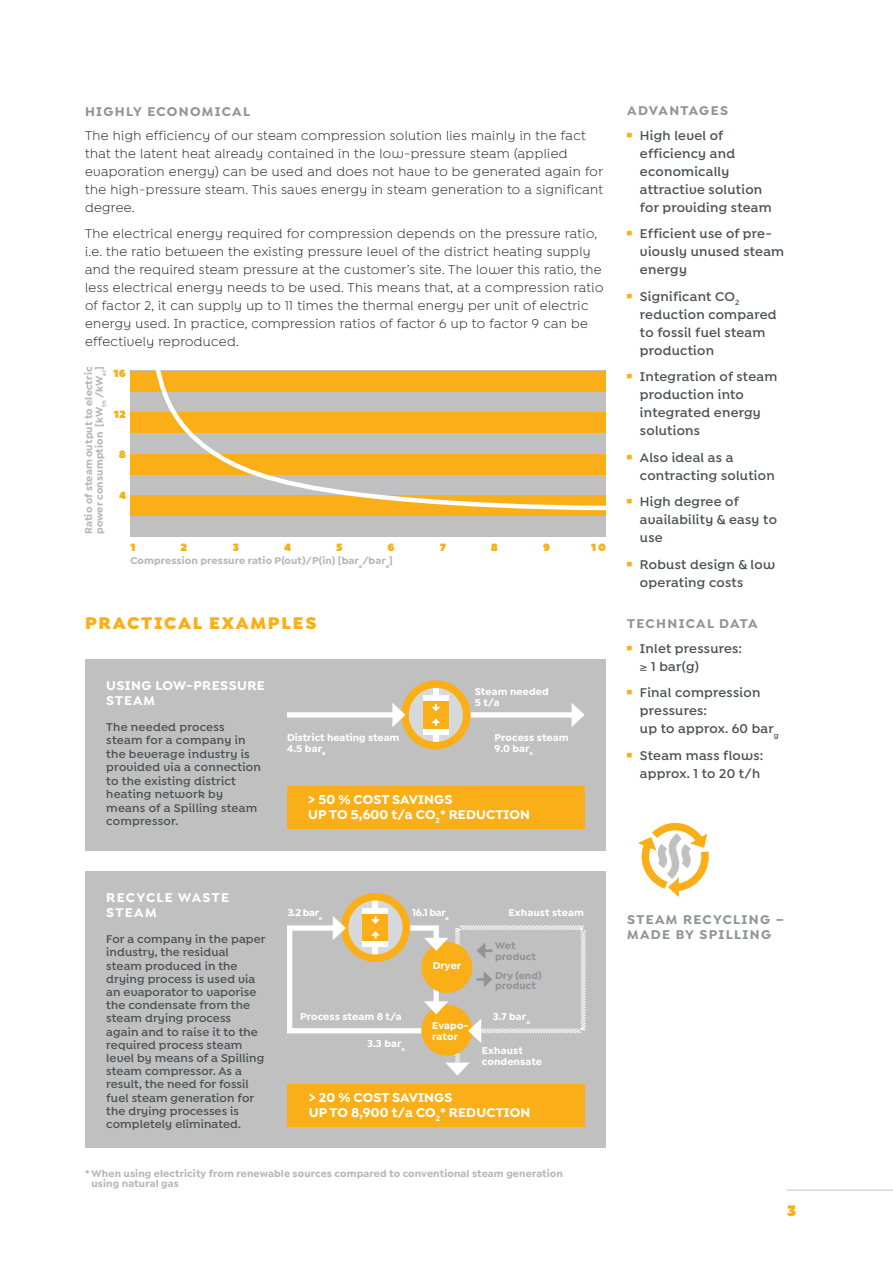
<style>
.page{position:relative;width:893px;height:1263px;background:#fff}
.page>*{position:absolute;margin:0;border:0;box-sizing:border-box;transform-origin:0 0}
.t1{font:900 18px "Isidora Sans Alt";letter-spacing:.1em;color:#faaf18}
.t2{font:15px "Peace Sans";color:#faaf18}
.t3{font:13.5px/18px "Isidora Sans Alt";letter-spacing:.03em;color:#231f20}
.t4{font:600 13.5px/18px "Isidora Sans Alt";letter-spacing:.02em;color:#485153}
.t5{font:700 13.5px/15px "Isidora Sans Alt";letter-spacing:.01em;color:#fff}
.t6{font:700 13.5px/15px "Isidora Sans Alt";letter-spacing:.1em;color:#919496}
.t7{font:700 13.5px/15px "Isidora Sans Alt";letter-spacing:.03em;color:#fff}
.t8{font:700 13.5px/15px "Isidora Sans Alt";letter-spacing:.095em;color:#fff}
.t9{font:600 12px/13.2px "Isidora Sans Alt";letter-spacing:.01em;color:#485153}
.t10{font:700 10.5px/10.5px "Isidora Sans";letter-spacing:.01em;color:#b6b7b8}
.t11{font:700 10.5px/10.5px "Isidora Sans";letter-spacing:.005em;color:#fff}
.t12{font:700 10.5px/10.5px "Isidora Sans";letter-spacing:.01em;color:#919496}
.t13{font:10.5px "Peace Sans";color:#faaf18}
.s1{font-weight:700;color:#919496}
.s2{font-family:"Peace Sans";font-weight:400;font-size:22.5px;color:#faaf18}
</style>
<div class="page">
<hr style="left:787px;top:1189px;width:106px;height:2px;background:#cccbcc">
<div style="left:130px;top:371px;width:476px;height:166px;background:#c0c0c1"></div>
<div style="left:130px;top:495px;width:476px;height:21px;background:#faaf18"></div>
<div style="left:130px;top:454px;width:476px;height:21px;background:#faaf18"></div>
<div style="left:130px;top:412px;width:476px;height:21px;background:#faaf18"></div>
<div style="left:130px;top:371px;width:476px;height:20px;background:#faaf18"></div>
<svg style="left:152px;top:370px;width:454px;height:141px"></svg>
<div style="left:85px;top:659px;width:521px;height:191px;background:#c0c0c1"></div>
<div style="left:287px;top:787px;width:298px;height:42px;background:#faaf18"></div>
<div style="left:470px;top:712px;width:106px;height:5px;background:#fff"></div>
<svg style="left:572px;top:703px;width:13px;height:24px"></svg>
<svg style="left:405px;top:684px;width:62px;height:62px"></svg>
<div style="left:423px;top:698px;width:26px;height:33px;background:#faaf18"></div>
<div style="left:433px;top:687px;width:6px;height:10px;background:#fff"></div>
<div style="left:433px;top:733px;width:5px;height:10px;background:#fff"></div>
<div style="left:423px;top:695px;width:26px;height:6px;background:#fff"></div>
<div style="left:423px;top:729px;width:26px;height:5px;background:#fff"></div>
<svg style="left:432px;top:718px;width:8px;height:8px"></svg>
<svg style="left:432px;top:704px;width:8px;height:7px"></svg>
<div style="left:401px;top:680px;width:69px;height:69px;border:8px solid #faaf18;border-radius:50%"></div>
<div style="left:287px;top:712px;width:110px;height:5px;background:#fff"></div>
<svg style="left:392px;top:703px;width:13px;height:24px"></svg>
<svg style="left:638px;top:822px;width:71px;height:75px"></svg>
<div style="left:85px;top:872px;width:521px;height:276px;background:#c0c0c1"></div>
<div style="left:287px;top:1084px;width:298px;height:43px;background:#faaf18"></div>
<svg style="left:445px;top:1050px;width:25px;height:26px"></svg>
<div style="left:425px;top:1008px;width:44px;height:44px;background:#faaf18;border-radius:50%"></div>
<div style="left:421px;top:1005px;width:51px;height:51px;border:7px solid #faaf18;border-radius:50%"></div>
<div style="left:425px;top:945px;width:44px;height:44px;background:#faaf18;border-radius:50%"></div>
<div style="left:421px;top:942px;width:51px;height:51px;border:7px solid #faaf18;border-radius:50%"></div>
<svg style="left:345px;top:897px;width:61px;height:61px"></svg>
<svg style="left:363px;top:913px;width:25px;height:3px"></svg>
<div style="left:373px;top:899px;width:5px;height:10px;background:#fff"></div>
<div style="left:363px;top:908px;width:25px;height:5px;background:#fff"></div>
<div style="left:341px;top:893px;width:69px;height:69px;border:8px solid #faaf18;border-radius:50%"></div>
<svg style="left:287px;top:916px;width:161px;height:120px"></svg>
<svg style="left:454px;top:925px;width:132px;height:118px"></svg>
<p class="t6" style="left:85px;top:104px;width:167px">HIGHLY ECONOMICAL</p>
<p class="t3" style="left:85px;top:126px;width:520px">The high efficiency of our steam compression solution lies mainly in the fact that the latent heat already contained in the low-pressure steam (applied evaporation energy) can be used and does not have to be generated again for the high-pressure steam. This saves energy in steam generation to a significant degree.</p>
<p class="t3" style="left:85px;top:225px;width:520px">The electrical energy required for compression depends on the pressure ratio, i.e. the ratio between the existing pressure level of the district heating supply and the required steam pressure at the customer’s site. The lower this ratio, the less electrical energy needs to be used. This means that, at a compression ratio of factor 2, it can supply up to 11 times the thermal energy per unit of electric energy used. In practice, compression ratios of factor 6 up to factor 9 can be effectively reproduced.</p>
<p class="t10" style="left:83px;top:534px;width:169px;rotate:-90deg">Ratio of steam output to electric power consumption [kW<sub>th</sub> /kW<sub>el</sub>]</p>
<p class="t13" style="left:114px;top:367px;width:14px">16</p>
<p class="t13" style="left:114px;top:407px;width:14px">12</p>
<p class="t13" style="left:119px;top:448px;width:9px">8</p>
<p class="t13" style="left:119px;top:488px;width:8px">4</p>
<p class="t13" style="left:130px;top:540px;width:7px">1</p>
<p class="t13" style="left:181px;top:540px;width:8px">2</p>
<p class="t13" style="left:232px;top:540px;width:8px">3</p>
<p class="t13" style="left:284px;top:540px;width:8px">4</p>
<p class="t13" style="left:336px;top:540px;width:8px">5</p>
<p class="t13" style="left:388px;top:540px;width:9px">6</p>
<p class="t13" style="left:440px;top:540px;width:8px">7</p>
<p class="t13" style="left:491px;top:540px;width:9px">8</p>
<p class="t13" style="left:543px;top:540px;width:9px">9</p>
<p class="t13" style="left:591px;top:540px;width:17px">10</p>
<p class="t10" style="left:130px;top:555px;width:264px">Compression pressure ratio P(out)/P(in) [bar<sub>a</sub>/bar<sub>a</sub>]</p>
<h1 class="t1" style="left:85px;top:611px;width:233px">PRACTICAL EXAMPLES</h1>
<p class="t7" style="left:106px;top:678px;width:160px">USING LOW-PRESSURE<br>STEAM</p>
<p class="t9" style="left:106px;top:720px;width:156px">The needed process steam for a company in the beverage industry is provided via a connection to the existing district heating network by means of a Spilling steam compressor.</p>
<p class="t11" style="left:287px;top:733px;width:114px">District heating steam<br>4.5 bar<sub>a</sub></p>
<p class="t11" style="left:475px;top:686px;width:76px">Steam needed<br>5 t/a</p>
<p class="t11" style="left:495px;top:733px;width:76px">Process steam<br>9.0 bar<sub>a</sub></p>
<p class="t5" style="left:308px;top:792px;width:223px">&gt; 50 % COST SAVINGS<br>UP TO 5,600 t/a CO<sub>2</sub>* REDUCTION</p>
<p class="t4" style="left:627px;top:99px;width:102px;line-height:24.5px"><span class="s1">ADVANTAGES </span><span class="s2">·</span> High level of</p>
<p class="t4" style="left:640px;top:144px;width:133px">efficiency and economically attractive solution for providing steam</p>
<p class="t4" style="left:640px;top:225px;width:146px;text-indent:-13px"><span class="s2">·</span> Efficient use of pre&shy;viously unused steam energy</p>
<p class="t4" style="left:640px;top:287px;width:138px;text-indent:-13px"><span class="s2">·</span> Significant CO<sub>2 </sub>reduction compared to fossil fuel steam production</p>
<p class="t4" style="left:640px;top:368px;width:139px;text-indent:-13px"><span class="s2">·</span> Integration of steam production into integrated energy solutions</p>
<p class="t4" style="left:640px;top:448px;width:136px;text-indent:-13px"><span class="s2">·</span> Also ideal as a contracting solution</p>
<p class="t4" style="left:640px;top:493px;width:139px;text-indent:-13px"><span class="s2">·</span> High degree of availability &amp; easy to use</p>
<p class="t4" style="left:640px;top:555px;width:137px;text-indent:-13px"><span class="s2">·</span> Robust design &amp; low operating costs</p>
<p class="t4" style="left:627px;top:612px;width:132px;line-height:24.5px"><span class="s1">TECHNICAL DATA </span><span class="s2">·</span> Inlet pressures:</p>
<p class="t4" style="left:627px;top:653px;width:135px;line-height:26.5px;text-indent:13px">≥ 1 bar(g)<br><span class="s2">·</span> Final compression</p>
<p class="t4" style="left:640px;top:702px;width:140px">pressures:<br>up to approx. 60 bar<sub>g</sub></p>
<p class="t4" style="left:627px;top:746px;width:138px;text-align:right"><span class="s2">·</span> Steam mass flows: approx. 1 to 20 t/h</p>
<p class="t8" style="left:106px;top:890px;width:124px">RECYCLE WASTE<br>STEAM</p>
<p class="t9" style="left:106px;top:933px;width:161px">For a company in the paper industry, the residual steam produced in the drying process is used via an evaporator to vaporise the condensate from the steam drying process again and to raise it to the required process steam level by means of a Spilling steam compressor. As a result, the need for fossil fuel steam generation for the drying processes is completely eliminated.</p>
<p class="t11" style="left:287px;top:907px;width:36px">3.2 bar<sub>a</sub></p>
<p class="t11" style="left:412px;top:907px;width:38px">16.1 bar<sub>a</sub></p>
<p class="t11" style="left:433px;top:960px;width:30px">Dryer</p>
<p class="t11" style="left:300px;top:1011px;width:103px">Process steam 8 t/a</p>
<p class="t11" style="left:367px;top:1038px;width:39px">3.3 bar<sub>a</sub></p>
<p class="t11" style="left:432px;top:1020px;width:38px">Evapo&shy;rator</p>
<p class="t11" style="left:509px;top:907px;width:77px">Exhaust steam</p>
<p class="t12" style="left:495px;top:940px;width:43px">Wet product</p>
<p class="t12" style="left:495px;top:970px;width:48px">Dry (end) product</p>
<p class="t11" style="left:493px;top:1011px;width:39px">3.7 bar<sub>a</sub></p>
<p class="t11" style="left:482px;top:1045px;width:62px">Exhaust condensate</p>
<p class="t5" style="left:309px;top:1089px;width:223px">&gt; 20 % COST SAVINGS<br>UP TO 8,900 t/a CO<sub>2</sub>* REDUCTION</p>
<p class="t10" style="left:92px;top:1168px;width:473px;text-indent:-6px">* When using electricity from renewable sources compared to conventional steam generation using natural gas</p>
<p class="t6" style="left:627px;top:911px;width:158px">STEAM RECYCLING –<br>MADE BY SPILLING</p>
<p class="t2" style="left:787px;top:1201px;width:11px">3</p>
</div>
